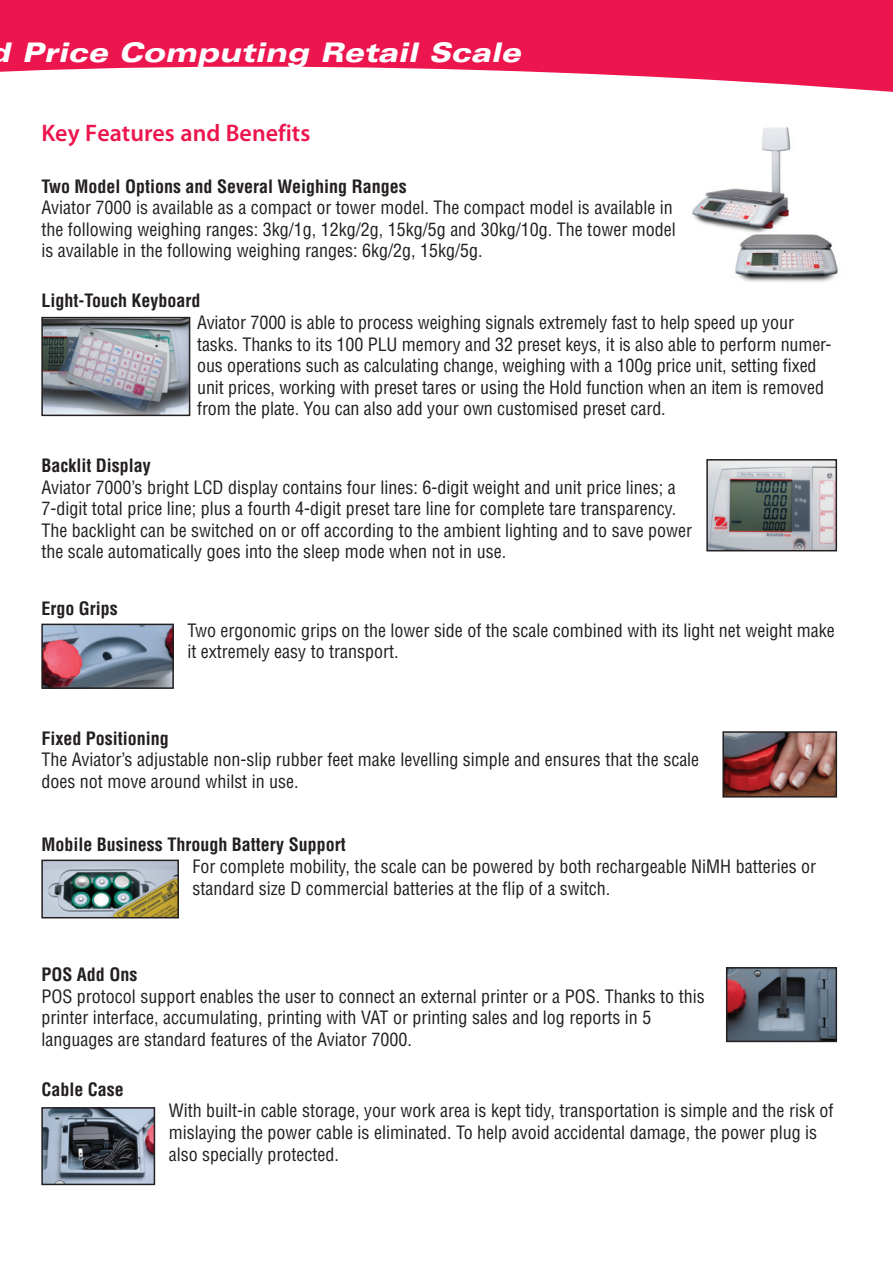
<style>
.page{position:relative;width:893px;height:1263px;background:#fff}
.page>*{position:absolute;margin:0;border:0;box-sizing:border-box;transform-origin:0 0}
.t1{font:italic 900 expanded 27px "Univers";color:#fff}
.Interior_Paragraph_H{font:600 24px "Myriad Pro";color:#ed154e}
.t2{font:condensed 18px/21.6px "Helvetica";color:#231f20}
.t3{font:700 condensed 18px "Helvetica";color:#231f20}
</style>
<div class="page">
<svg style="left:0;top:0;width:893px;height:92px;fill:#ed154e"></svg>
<img style="left:44px;top:320px;width:143px;height:93px">
<div style="left:41px;top:317px;width:149px;height:99px;border:2px solid #231f20"></div>
<img style="left:709px;top:462px;width:125px;height:86px">
<div style="left:706px;top:459px;width:131px;height:92px;border:2px solid #231f20"></div>
<img style="left:44px;top:863px;width:132px;height:52px">
<div style="left:41px;top:860px;width:138px;height:58px;border:2px solid #231f20"></div>
<img style="left:729px;top:970px;width:105px;height:69px">
<div style="left:726px;top:967px;width:111px;height:75px;border:2px solid #231f20"></div>
<img style="left:725px;top:734px;width:109px;height:60px">
<div style="left:722px;top:731px;width:115px;height:66px;border:2px solid #231f20"></div>
<img style="left:692px;top:127px;width:146px;height:155px">
<img style="left:44px;top:1110px;width:108px;height:72px">
<div style="left:41px;top:1107px;width:114px;height:78px;border:2px solid #231f20"></div>
<img style="left:44px;top:627px;width:127px;height:59px">
<div style="left:41px;top:624px;width:133px;height:65px;border:2px solid #231f20"></div>
<h1 class="t1" style="left:-11px;top:37px;width:534px">d Price Computing Retail Scale</h1>
<p class="Interior_Paragraph_H" style="left:41px;top:117px;width:270px">Key Features and Benefits</p>
<p class="t3" style="left:41px;top:175px;width:367px">Two Model Options and Several Weighing Ranges</p>
<p class="t2" style="left:41px;top:196px;width:636px">Aviator 7000 is available as a compact or tower model. The compact model is available in the following weighing ranges: 3kg/1g, 12kg/2g, 15kg/5g and 30kg/10g. The tower model is available in the following weighing ranges: 6kg/2g, 15kg/5g.</p>
<p class="t3" style="left:41px;top:290px;width:161px">Light-Touch Keyboard</p>
<p class="t2" style="left:197px;top:311px;width:636px">Aviator 7000 is able to process weighing signals extremely fast to help speed up your tasks. Thanks to its 100 PLU memory and 32 preset keys, it is also able to perform numer&shy;ous operations such as calculating change, weighing with a 100g price unit, setting fixed unit prices, working with preset tares or using the Hold function when an item is removed from the plate. You can also add your own customised preset card.</p>
<p class="t3" style="left:41px;top:455px;width:111px">Backlit Display</p>
<p class="t2" style="left:41px;top:476px;width:652px">Aviator 7000’s bright LCD display contains four lines: 6-digit weight and unit price lines; a 7-digit total price line; plus a fourth 4-digit preset tare line for complete tare transparency.<br>The backlight can be switched on or off according to the ambient lighting and to save power the scale automatically goes into the sleep mode when not in use.</p>
<p class="t3" style="left:41px;top:598px;width:78px">Ergo Grips</p>
<p class="t2" style="left:187px;top:619px;width:649px">Two ergonomic grips on the lower side of the scale combined with its light net weight make it extremely easy to transport.</p>
<p class="t3" style="left:41px;top:727px;width:129px">Fixed Positioning</p>
<p class="t2" style="left:41px;top:749px;width:659px">The Aviator’s adjustable non-slip rubber feet make levelling simple and ensures that the scale does not move around whilst in use.</p>
<p class="t3" style="left:41px;top:834px;width:306px">Mobile Business Through Battery Support</p>
<p class="t2" style="left:192px;top:855px;width:625px">For complete mobility, the scale can be powered by both rechargeable NiMH batteries or standard size D commercial batteries at the flip of a switch.</p>
<p class="t3" style="left:41px;top:963px;width:98px">POS Add Ons</p>
<p class="t2" style="left:41px;top:985px;width:665px">POS protocol support enables the user to connect an external printer or a POS. Thanks to this printer interface, accumulating, printing with VAT or printing sales and log reports in 5 languages are standard features of the Aviator 7000.</p>
<p class="t3" style="left:41px;top:1078px;width:84px">Cable Case</p>
<p class="t2" style="left:169px;top:1100px;width:666px">With built-in cable storage, your work area is kept tidy, transportation is simple and the risk of mislaying the power cable is eliminated. To help avoid accidental damage, the power plug is also specially protected.</p>
</div>
